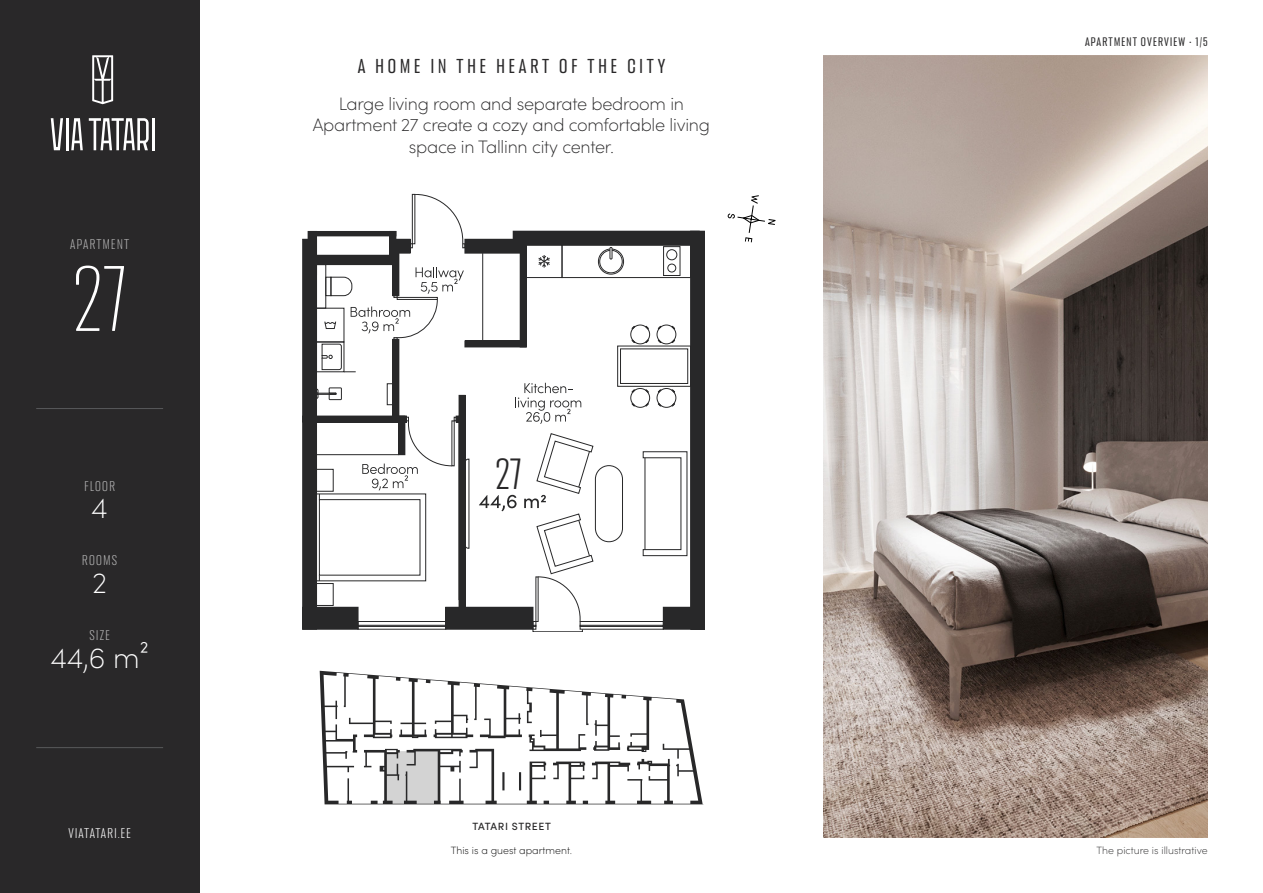
<style>
.page{position:relative;width:1263px;height:893px;background:#fff}
.page>*{position:absolute;margin:0;border:0;box-sizing:border-box;transform-origin:0 0}
.t1{font:300 90px "Anguita Sans";color:#fff}
.t2{font:42.3px "Anguita Sans";color:#292829}
.t3{font:200 29.1px "Sofia Pro";color:#fff}
.t4{font:500 19.5px "Anguita Sans";letter-spacing:.2em;color:#292829}
.t5{font:200 18px/21.6px "Sofia Pro";letter-spacing:-.015em;color:#292829;text-align:center}
.t6{font:13.65px "Anguita Sans";letter-spacing:.1em;color:#b5b5b5}
.t7{font:13.65px "Anguita Sans";letter-spacing:.1em;color:#fff}
.t8{font:500 12px "Anguita Sans";letter-spacing:.1em;color:#292829}
.t9{font:200 10.5px "Sofia Pro";color:#292829}
.t10{font:200 10.5px "Sofia Pro";color:#000}
.t11{font:500 10.5px "Sofia Pro";letter-spacing:.06em;color:#292829}
</style>
<div class="page">
<svg style="left:727px;top:195px;width:48px;height:47px"></svg>
<svg style="left:320px;top:671px;width:383px;height:133px"></svg>
<div style="left:691px;top:231px;width:13px;height:398px;background:#282829"></div>
<div style="left:690px;top:231px;width:14px;height:398px;border:1px solid #282829"></div>
<div style="left:303px;top:239px;width:13px;height:390px;background:#282829"></div>
<div style="left:459px;top:416px;width:6px;height:204px;background:#282829"></div>
<div style="left:459px;top:395px;width:6px;height:205px;background:#282829"></div>
<div style="left:520px;top:241px;width:6px;height:106px;background:#282829"></div>
<div style="left:393px;top:339px;width:6px;height:83px;background:#282829"></div>
<div style="left:393px;top:241px;width:6px;height:55px;background:#282829"></div>
<div style="left:308px;top:231px;width:8px;height:44px;background:#282829"></div>
<div style="left:308px;top:231px;width:9px;height:44px;border:1px solid #282829"></div>
<div style="left:390px;top:231px;width:6px;height:33px;background:#282829"></div>
<div style="left:310px;top:231px;width:86px;height:5px;background:#282829"></div>
<div style="left:303px;top:416px;width:103px;height:6px;background:#282829"></div>
<div style="left:456px;top:416px;width:7px;height:6px;background:#282829"></div>
<div style="left:465px;top:341px;width:61px;height:6px;background:#282829"></div>
<div style="left:663px;top:607px;width:41px;height:22px;background:#282829"></div>
<div style="left:446px;top:607px;width:87px;height:22px;background:#282829"></div>
<div style="left:303px;top:607px;width:55px;height:22px;background:#282829"></div>
<div style="left:533px;top:629px;width:49px;height:3px;border:1px solid #282829"></div>
<div style="left:580px;top:621px;width:83px;height:8px;border:1px solid #282829"></div>
<div style="left:580px;top:625px;width:83px;height:2px;border:1px solid #282829"></div>
<svg style="left:410px;top:194px;width:55px;height:54px"></svg>
<svg style="left:643px;top:451px;width:44px;height:105px"></svg>
<hr style="left:645px;top:458px;width:1px;height:92px;background:#282829">
<div style="left:595px;top:465px;width:28px;height:77px;border:1px solid #282829;border-radius:14px"></div>
<svg style="left:465px;top:459px;width:4px;height:89px"></svg>
<div style="left:393px;top:239px;width:17px;height:14px;background:#282829"></div>
<div style="left:313px;top:255px;width:82px;height:10px;background:#282829"></div>
<div style="left:465px;top:239px;width:58px;height:14px;background:#282829"></div>
<div style="left:513px;top:231px;width:186px;height:14px;background:#282829"></div>
<div style="left:358px;top:621px;width:88px;height:8px;border:1px solid #282829"></div>
<div style="left:358px;top:625px;width:88px;height:1px;border:1px solid #282829"></div>
<div style="left:663px;top:246px;width:17px;height:30px;border:1px solid #282829"></div>
<div style="left:667px;top:250px;width:10px;height:10px;border:1px solid #282829;border-radius:50%"></div>
<div style="left:668px;top:264px;width:8px;height:8px;border:1px solid #282829;border-radius:50%"></div>
<div style="left:316px;top:494px;width:110px;height:87px;border:1px solid #282829"></div>
<div style="left:319px;top:499px;width:101px;height:76px;border:1px solid #282829"></div>
<div style="left:316px;top:583px;width:17px;height:23px;border:1px solid #282829"></div>
<div style="left:316px;top:469px;width:17px;height:22px;border:1px solid #282829"></div>
<div style="left:657px;top:325px;width:19px;height:19px;border:1px solid #282829;border-radius:50%"></div>
<div style="left:631px;top:325px;width:19px;height:19px;border:1px solid #282829;border-radius:50%"></div>
<div style="left:657px;top:388px;width:19px;height:19px;border:1px solid #282829;border-radius:50%"></div>
<div style="left:631px;top:388px;width:19px;height:19px;border:1px solid #282829;border-radius:50%"></div>
<div style="left:617px;top:346px;width:74px;height:40px;border:1px solid #282829"></div>
<div style="left:620px;top:349px;width:68px;height:35px;border:1px solid #282829"></div>
<svg style="left:538px;top:255px;width:12px;height:13px"></svg>
<svg style="left:610px;top:247px;width:2px;height:12px"></svg>
<div style="left:600px;top:250px;width:22px;height:23px;border:1px solid #282829;border-radius:11px"></div>
<div style="left:598px;top:249px;width:26px;height:25px;border:1px solid #282829;border-radius:12px"></div>
<svg style="left:316px;top:388px;width:26px;height:12px"></svg>
<div style="left:526px;top:245px;width:36px;height:33px;border:1px solid #282829"></div>
<div style="left:562px;top:245px;width:129px;height:33px;border:1px solid #282829"></div>
<hr style="left:316px;top:454px;width:83px;height:1px;background:#282829">
<div style="left:316px;top:308px;width:28px;height:34px;border:1px solid #282829"></div>
<div style="left:316px;top:342px;width:28px;height:30px;border:1px solid #282829"></div>
<div style="left:387px;top:384px;width:6px;height:21px;border:1px solid #282829"></div>
<div style="left:316px;top:264px;width:10px;height:44px;border:1px solid #282829"></div>
<hr style="left:482px;top:253px;width:1px;height:88px;background:#282829">
<svg style="left:515px;top:383px;width:66px;height:41px"></svg>
<svg style="left:362px;top:417px;width:94px;height:73px"></svg>
<svg style="left:322px;top:267px;width:142px;height:106px"></svg>
<svg style="left:479px;top:433px;width:114px;height:196px"></svg>
<div style="left:0;top:0;width:199px;height:893px;background:#292829"></div>
<div style="left:485px;top:450px;width:47px;height:39px;background:#fff"></div>
<hr style="left:36px;top:747px;width:127px;height:1px;background:#58595b">
<hr style="left:36px;top:408px;width:127px;height:1px;background:#58595b">
<svg style="left:92px;top:55px;width:21px;height:49px"></svg>
<hr style="left:152px;top:118px;width:3px;height:32px;background:#fff">
<svg style="left:51px;top:118px;width:12px;height:32px"></svg>
<svg style="left:71px;top:118px;width:12px;height:32px"></svg>
<svg style="left:89px;top:118px;width:60px;height:32px"></svg>
<hr style="left:66px;top:118px;width:2px;height:32px;background:#fff">
<img style="left:823px;top:55px;width:385px;height:783px">
<p class="t6" style="left:70px;top:237px;width:60px">APARTMENT</p>
<h1 class="t1" style="left:73px;top:252px;width:55px">27</h1>
<p class="t6" style="left:84px;top:479px;width:32px">FLOOR</p>
<h3 class="t3" style="left:92px;top:487px;width:18px">4</h3>
<p class="t6" style="left:82px;top:553px;width:36px">ROOMS</p>
<h3 class="t3" style="left:92px;top:562px;width:16px">2</h3>
<p class="t6" style="left:89px;top:628px;width:22px">SIZE</p>
<h3 class="t3" style="left:51px;top:636px;width:99px">44,6 m²</h3>
<p class="t7" style="left:68px;top:826px;width:64px">VIATATARI.EE</p>
<p class="t4" style="left:358px;top:56px;width:309px">A HOME IN THE HEART OF THE CITY</p>
<p class="t5" style="left:313px;top:92px;width:399px">Large living room and separate bedroom in<br>Apartment 27 create a cozy and comfortable living space in Tallinn city center.</p>
<h2 class="t2" style="left:495px;top:452px;width:28px">27</h2>
<p class="t11" style="left:472px;top:819px;width:80px">TATARI STREET</p>
<p class="t10" style="left:451px;top:843px;width:123px">This is a guest apartment.</p>
<p class="t8" style="left:1085px;top:35px;width:124px">APARTMENT OVERVIEW • 1/5</p>
<p class="t9" style="left:1096px;top:843px;width:113px">The picture is illustrative</p>
</div>
